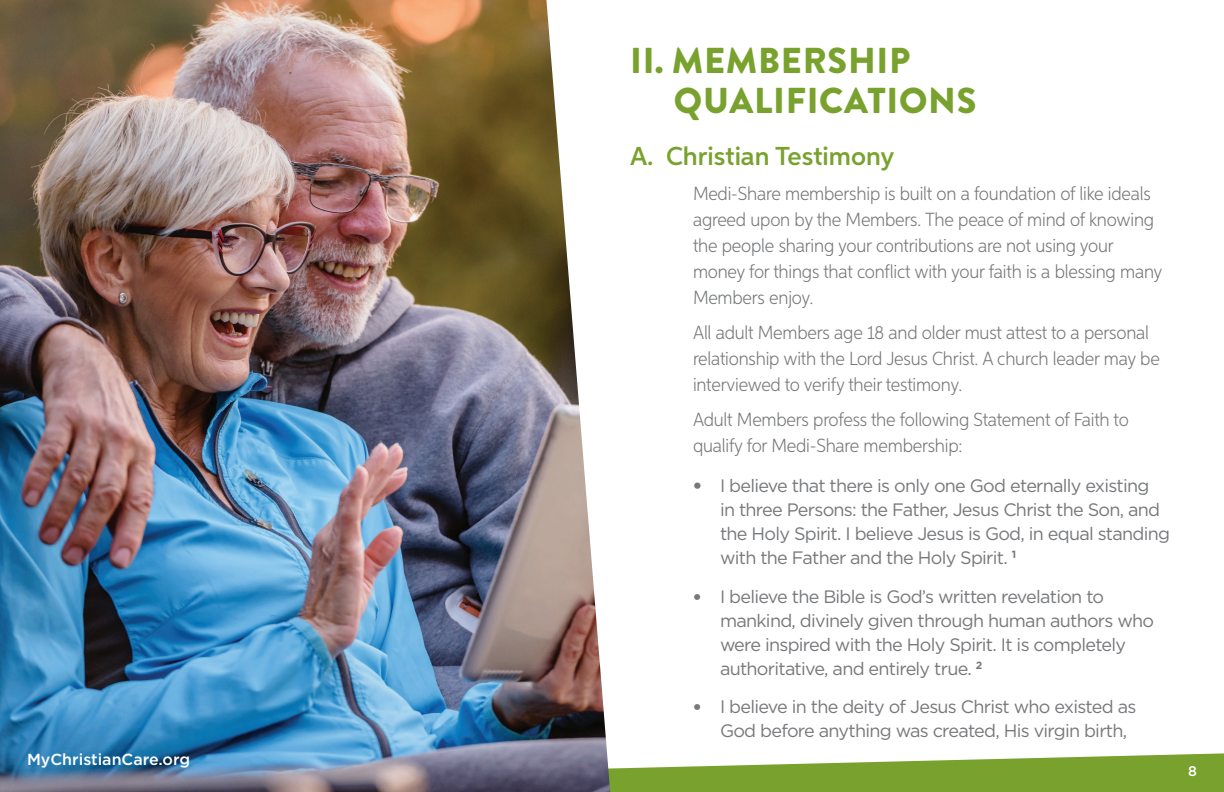
<style>
.page{position:relative;width:1224px;height:792px;background:#fff}
.page>*{position:absolute;margin:0;border:0;box-sizing:border-box;transform-origin:0 0}
.t1{font:900 36px/40px "Brandon Grotesque";letter-spacing:.02em;color:#78a22d}
.A__Subhead{font:600 26px "Aspira";color:#78a22d}
.Text{font:300 19px/26px "Aspira Nar";letter-spacing:-.01em;color:#76787b}
._1__List{font:18px/24px "Gotham";letter-spacing:-.04em;color:#76787b}
.t2{font:500 16px "Gotham";color:#fff}
.t3{font:500 14px "Gotham";color:#fff}
.s1{font-family:"Aspira Nar";font-weight:300;font-size:19px}
.s2{font-family:"Aspira Nar";font-weight:300}
</style>
<div class="page">
<svg style="left:610px;top:753px;width:614px;height:39px"></svg>
<img style="left:0;top:0;width:610px;height:792px">
<p class="t2" style="left:27px;top:749px;width:165px">MyChristianCare.org</p>
<p class="t1" style="left:674px;top:41px;width:304px;text-indent:-44px">II. MEMBERSHIP<br>QUALIFICATIONS</p>
<p class="A__Subhead" style="left:630px;top:140px;width:266px">A. Christian Testimony</p>
<p class="Text" style="left:693px;top:180px;width:471px">Medi-Share membership is built on a foundation of like ideals agreed upon by the Members. The peace of mind of knowing the people sharing your contributions are not using your money for things that conflict with your faith is a blessing many Members enjoy.</p>
<p class="Text" style="left:693px;top:319px;width:468px">All adult Members age 18 and older must attest to a personal relationship with the Lord Jesus Christ. A church leader may be interviewed to verify their testimony.</p>
<p class="Text" style="left:693px;top:406px;width:437px">Adult Members profess the following Statement of Faith to qualify for Medi-Share membership:</p>
<p class="_1__List" style="left:720px;top:473px;width:452px;text-indent:-27px"><span class="s1">•</span> I believe that there is only one God eternally existing<br>in three Persons: the Father, Jesus Christ the Son, and the Holy Spirit. I believe Jesus is God, in equal standing with the Father and the Holy Spirit. <sup>1</sup></p>
<p class="_1__List" style="left:720px;top:584px;width:436px;text-indent:-27px"><span class="s2">•</span> I believe the Bible is God’s written revelation to mankind, divinely given through human authors who were inspired with the Holy Spirit. It is completely authoritative, and entirely true. <sup>2</sup></p>
<p class="_1__List" style="left:720px;top:694px;width:418px;text-indent:-27px"><span class="s2">•</span> I believe in the deity of Jesus Christ who existed as<br>God before anything was created, His virgin birth,</p>
<p class="t3" style="left:1188px;top:762px;width:10px">8</p>
</div>
